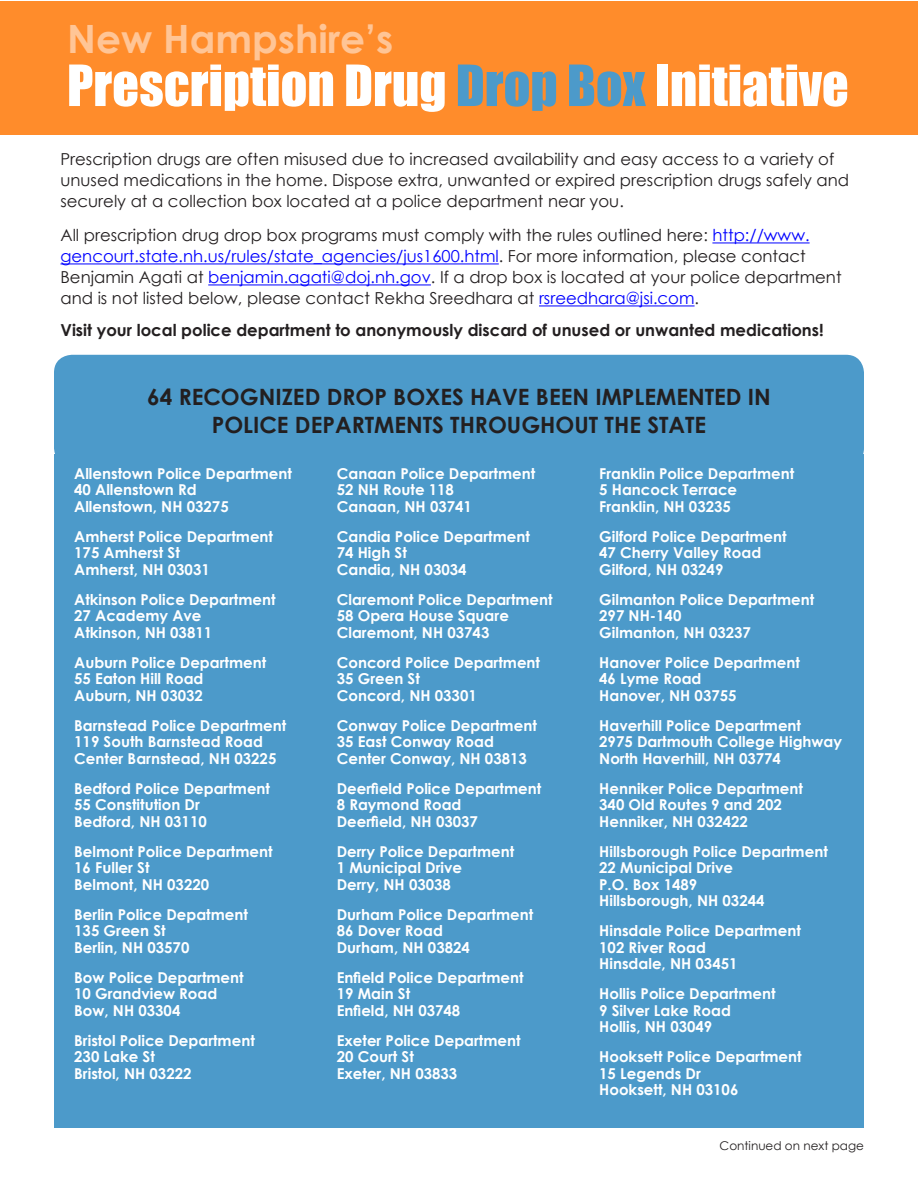
<style>
.page{position:relative;width:918px;height:1188px;background:#fff}
.page>*{position:absolute;margin:0;border:0;box-sizing:border-box;transform-origin:0 0}
.t1{font:52.5px "Impact";color:#fff}
.t2{font:700 39px "Century Gothic";color:#ffc596}
.t3{font:700 22.5px/28.5px "Century Gothic";color:#231f20;text-align:center}
.t4{font:16.5px/21px "Century Gothic";color:#231f20}
.t5{font:700 16.5px "Century Gothic";color:#231f20}
.t6{font:700 15px/16.5px "Century Gothic";color:#fff}
.t7{font:12px "Century Gothic";color:#231f20}
.s1{color:#4c9aca}
.s2{color:#00f}
</style>
<div class="page">
<div style="left:1px;top:1px;width:917px;height:133px;background:#ff8c2b"></div>
<div style="left:54px;top:454px;width:810px;height:674px;background:#4c9aca"></div>
<div style="left:54px;top:355px;width:810px;height:111px;background:#4c9aca;border-radius:18px"></div>
<hr style="left:712px;top:242px;width:98px;height:1px;background:#00f">
<hr style="left:60px;top:263px;width:439px;height:1px;background:#00f">
<hr style="left:208px;top:284px;width:223px;height:1px;background:#00f">
<hr style="left:539px;top:305px;width:156px;height:1px;background:#00f">
<p class="t2" style="left:67px;top:9px;width:328px">New Hampshire’s</p>
<p class="t1" style="left:67px;top:45px;width:783px">Prescription Drug <span class="s1">Drop Box</span> Initiative</p>
<p class="t4" style="left:60px;top:148px;width:790px">Prescription drugs are often misused due to increased availability and easy access to a variety of unused medications in the home. Dispose extra, unwanted or expired prescription drugs safely and securely at a collection box located at a police department near you.</p>
<p class="t4" style="left:60px;top:225px;width:783px">All prescription drug drop box programs must comply with the rules outlined here: <span class="s2">http://www. gencourt.state.nh.us/rules/state_agencies/jus1600.html</span>. For more information, please contact Benjamin Agati at <span class="s2">benjamin.agati@doj.nh.gov</span>. If a drop box is located at your police department and is not listed below, please contact Rekha Sreedhara at <span class="s2">rsreedhara@jsi.com</span>.</p>
<p class="t5" style="left:60px;top:317px;width:765px">Visit your local police department to anonymously discard of unused or unwanted medications!</p>
<p class="t3" style="left:147px;top:381px;width:625px">64 RECOGNIZED DROP BOXES HAVE BEEN IMPLEMENTED IN<br>POLICE DEPARTMENTS THROUGHOUT THE STATE</p>
<p class="t6" style="left:74px;top:465px;width:219px">Allenstown Police Department<br>40 Allenstown Rd<br>Allenstown, NH 03275</p>
<p class="t6" style="left:74px;top:528px;width:200px">Amherst Police Department<br>175 Amherst St<br>Amherst, NH 03031</p>
<p class="t6" style="left:74px;top:591px;width:203px">Atkinson Police Department<br>27 Academy Ave<br>Atkinson, NH 03811</p>
<p class="t6" style="left:74px;top:654px;width:193px">Auburn Police Department<br>55 Eaton Hill Road<br>Auburn, NH 03032</p>
<p class="t6" style="left:74px;top:717px;width:214px">Barnstead Police Department<br>119 South Barnstead Road<br>Center Barnstead, NH 03225</p>
<p class="t6" style="left:74px;top:780px;width:197px">Bedford Police Department<br>55 Constitution Dr<br>Bedford, NH 03110</p>
<p class="t6" style="left:74px;top:843px;width:200px">Belmont Police Department<br>16 Fuller St<br>Belmont, NH 03220</p>
<p class="t6" style="left:74px;top:906px;width:175px">Berlin Police Depatment<br>135 Green St<br>Berlin, NH 03570</p>
<p class="t6" style="left:74px;top:969px;width:171px">Bow Police Department<br>10 Grandview Road<br>Bow, NH 03304</p>
<p class="t6" style="left:74px;top:1032px;width:182px">Bristol Police Department<br>230 Lake St<br>Bristol, NH 03222</p>
<p class="t6" style="left:337px;top:465px;width:200px">Canaan Police Department<br>52 NH Route 118<br>Canaan, NH 03741</p>
<p class="t6" style="left:337px;top:528px;width:195px">Candia Police Department<br>74 High St<br>Candia, NH 03034</p>
<p class="t6" style="left:337px;top:591px;width:217px">Claremont Police Department<br>58 Opera House Square<br>Claremont, NH 03743</p>
<p class="t6" style="left:337px;top:654px;width:205px">Concord Police Department<br>35 Green St<br>Concord, NH 03301</p>
<p class="t6" style="left:337px;top:717px;width:202px">Conway Police Department<br>35 East Conway Road<br>Center Conway, NH 03813</p>
<p class="t6" style="left:337px;top:780px;width:206px">Deerfield Police Department<br>8 Raymond Road<br>Deerfield, NH 03037</p>
<p class="t6" style="left:337px;top:843px;width:179px">Derry Police Department<br>1 Municipal Drive<br>Derry, NH 03038</p>
<p class="t6" style="left:337px;top:906px;width:198px">Durham Police Department<br>86 Dover Road<br>Durham, NH 03824</p>
<p class="t6" style="left:337px;top:969px;width:188px">Enfield Police Department<br>19 Main St<br>Enfield, NH 03748</p>
<p class="t6" style="left:337px;top:1032px;width:185px">Exeter Police Department<br>20 Court St<br>Exeter, NH 03833</p>
<p class="t6" style="left:599px;top:465px;width:196px">Franklin Police Department<br>5 Hancock Terrace<br>Franklin, NH 03235</p>
<p class="t6" style="left:599px;top:528px;width:189px">Gilford Police Department<br>47 Cherry Valley Road<br>Gilford, NH 03249</p>
<p class="t6" style="left:599px;top:591px;width:217px">Gilmanton Police Department<br>297 NH-140<br>Gilmanton, NH 03237</p>
<p class="t6" style="left:599px;top:654px;width:202px">Hanover Police Department<br>46 Lyme Road<br>Hanover, NH 03755</p>
<p class="t6" style="left:599px;top:717px;width:244px">Haverhill Police Department<br>2975 Dartmouth College Highway<br>North Haverhill, NH 03774</p>
<p class="t6" style="left:599px;top:780px;width:205px">Henniker Police Department<br>340 Old Routes 9 and 202<br>Henniker, NH 032422</p>
<p class="t6" style="left:599px;top:843px;width:230px">Hillsborough Police Department<br>22 Municipal Drive<br>P.O. Box 1489<br>Hillsborough, NH 03244</p>
<p class="t6" style="left:599px;top:922px;width:203px">Hinsdale Police Department<br>102 River Road<br>Hinsdale, NH 03451</p>
<p class="t6" style="left:599px;top:985px;width:178px">Hollis Police Department<br>9 Silver Lake Road<br>Hollis, NH 03049</p>
<p class="t6" style="left:599px;top:1048px;width:204px">Hooksett Police Department<br>15 Legends Dr<br>Hooksett, NH 03106</p>
<p class="t7" style="left:720px;top:1137px;width:146px">Continued on next page</p>
</div>
